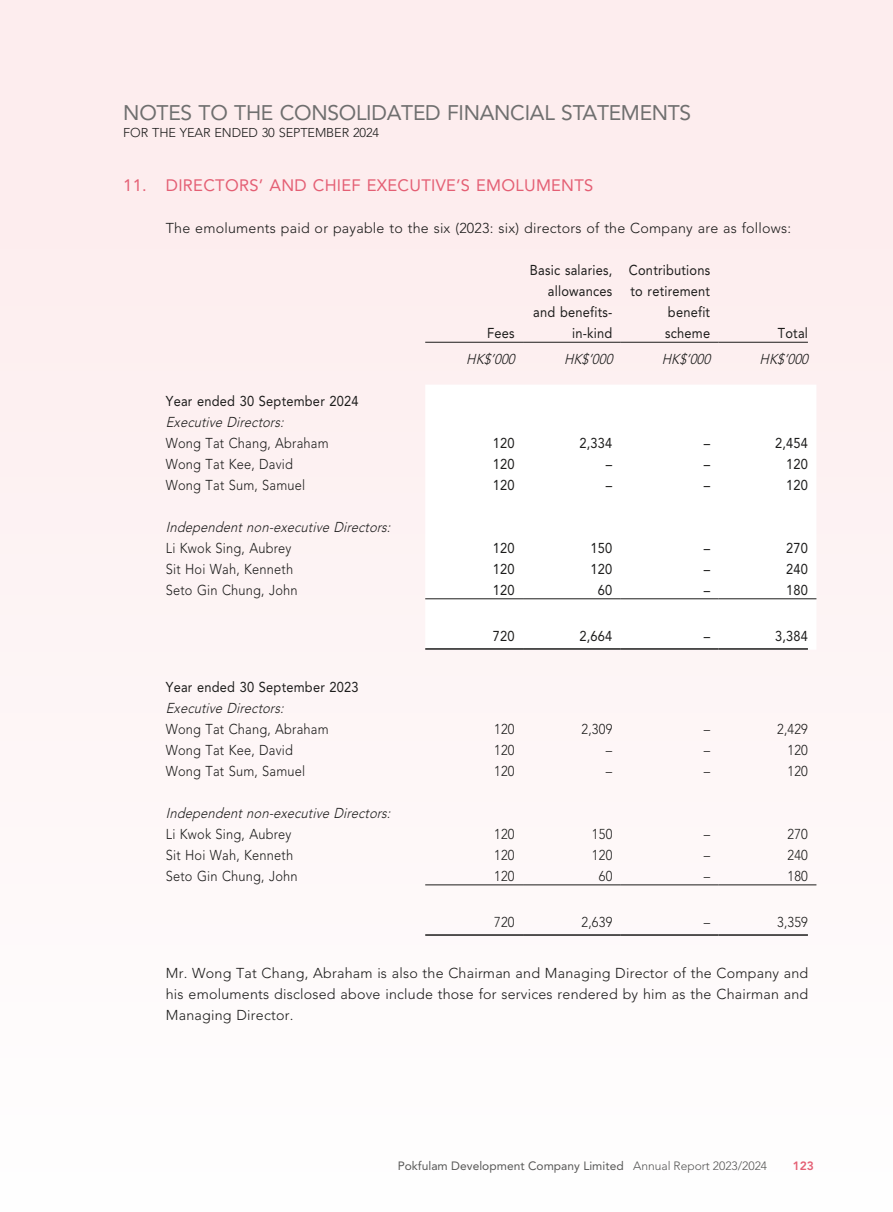
<style>
.page{position:relative;width:893px;height:1212px;background:#fef6f6}
.page>*{position:absolute;margin:0;border:0;box-sizing:border-box;transform-origin:0 0}
.t1{font:21px "Avenir LT Pro";letter-spacing:-.015em;color:#6f6f6f}
.t2{font:16.5px "Avenir LT Pro";letter-spacing:.015em;color:#e45f74}
.t3{font:300 14.25px "Avenir LT Pro";letter-spacing:.015em;color:#1c1c1b;scale:.9 1}
.t4{font:300 14.25px/21px "Avenir LT Pro";letter-spacing:.015em;color:#1c1c1b;text-align:justify}
.t5{font:14.25px/21px "Avenir LT Pro";letter-spacing:.015em;color:#1c1c1b;text-align:right;scale:.9 1}
.t6{font:italic 300 14.25px "Avenir LT Pro";color:#1c1c1b;scale:.9 1}
.t7{font:300 12.75px "Avenir LT Pro";letter-spacing:-.01em;color:#1c1c1b}
.t8{font:12px "Avenir LT Pro";color:#575756}
.t9{font:800 12px "Avenir LT Pro";color:#e45f74}
.s1{font-weight:300}
</style>
<div class="page">
<hr style="left:425px;top:342px;width:98px;height:1px;background:#1c1c1b">
<hr style="left:523px;top:342px;width:98px;height:1px;background:#1c1c1b">
<hr style="left:621px;top:342px;width:98px;height:1px;background:#1c1c1b">
<hr style="left:719px;top:342px;width:89px;height:1px;background:#1c1c1b">
<hr style="left:425px;top:598px;width:98px;height:1px;background:#1c1c1b">
<hr style="left:523px;top:598px;width:98px;height:1px;background:#1c1c1b">
<hr style="left:621px;top:598px;width:98px;height:1px;background:#1c1c1b">
<hr style="left:719px;top:598px;width:97px;height:1px;background:#1c1c1b">
<hr style="left:425px;top:648px;width:98px;height:2px;background:#1c1c1b">
<hr style="left:523px;top:648px;width:98px;height:2px;background:#1c1c1b">
<hr style="left:621px;top:648px;width:98px;height:2px;background:#1c1c1b">
<hr style="left:719px;top:648px;width:89px;height:2px;background:#1c1c1b">
<hr style="left:425px;top:884px;width:98px;height:1px;background:#1c1c1b">
<hr style="left:523px;top:884px;width:98px;height:1px;background:#1c1c1b">
<hr style="left:621px;top:884px;width:98px;height:1px;background:#1c1c1b">
<hr style="left:719px;top:884px;width:97px;height:1px;background:#1c1c1b">
<hr style="left:425px;top:934px;width:98px;height:2px;background:#1c1c1b">
<hr style="left:523px;top:934px;width:98px;height:2px;background:#1c1c1b">
<hr style="left:621px;top:934px;width:98px;height:2px;background:#1c1c1b">
<hr style="left:719px;top:934px;width:89px;height:2px;background:#1c1c1b">
<h1 class="t1" style="left:123px;top:100px;width:569px">NOTES TO THE CONSOLIDATED FINANCIAL STATEMENTS</h1>
<p class="t7" style="left:123px;top:125px;width:257px">FOR THE YEAR ENDED 30 SEPTEMBER 2024</p>
<p class="t2" style="left:123px;top:175px;width:472px">11. DIRECTORS’ AND CHIEF EXECUTIVE’S EMOLUMENTS</p>
<p class="t4" style="left:166px;top:218px;width:627px">The emoluments paid or payable to the six (2023: six) directors of the Company are as follows:</p>
<p class="t5" style="left:487px;top:323px;width:32px">Fees</p>
<p class="t5" style="left:530px;top:260px;width:93px">Basic salaries, allowances and benefits&shy;in-kind</p>
<p class="t5" style="left:629px;top:260px;width:92px">Contributions to retirement benefit scheme</p>
<p class="t5" style="left:778px;top:323px;width:35px">Total</p>
<p class="t6" style="left:466px;top:350px;width:60px">HK$’000</p>
<p class="t6" style="left:564px;top:350px;width:60px">HK$’000</p>
<p class="t6" style="left:662px;top:350px;width:60px">HK$’000</p>
<p class="t6" style="left:760px;top:350px;width:60px">HK$’000</p>
<p class="t5" style="left:166px;top:390px;width:216px">Year ended 30 September 2024</p>
<p class="t6" style="left:166px;top:413px;width:137px">Executive Directors:</p>
<p class="t3" style="left:166px;top:434px;width:182px">Wong Tat Chang, Abraham</p>
<p class="t5" style="left:493px;top:432px;width:26px">120</p>
<p class="t5" style="left:579px;top:432px;width:38px">2,334</p>
<p class="t5" style="left:704px;top:432px;width:9px">–</p>
<p class="t5" style="left:775px;top:432px;width:38px">2,454</p>
<p class="t3" style="left:166px;top:455px;width:143px">Wong Tat Kee, David</p>
<p class="t5" style="left:493px;top:453px;width:26px">120</p>
<p class="t5" style="left:606px;top:453px;width:9px">–</p>
<p class="t5" style="left:704px;top:453px;width:9px">–</p>
<p class="t5" style="left:786px;top:453px;width:26px">120</p>
<p class="t3" style="left:166px;top:476px;width:156px">Wong Tat Sum, Samuel</p>
<p class="t5" style="left:493px;top:474px;width:26px">120</p>
<p class="t5" style="left:606px;top:474px;width:9px">–</p>
<p class="t5" style="left:704px;top:474px;width:9px">–</p>
<p class="t5" style="left:786px;top:474px;width:26px">120</p>
<p class="t6" style="left:166px;top:518px;width:255px">Independentnon-executive Directors:</p>
<p class="t3" style="left:166px;top:539px;width:141px">Li Kwok Sing, Aubrey</p>
<p class="t5" style="left:493px;top:537px;width:26px">120</p>
<p class="t5" style="left:590px;top:537px;width:26px">150</p>
<p class="t5" style="left:704px;top:537px;width:9px">–</p>
<p class="t5" style="left:786px;top:537px;width:26px">270</p>
<p class="t3" style="left:166px;top:560px;width:143px">Sit Hoi Wah, Kenneth</p>
<p class="t5" style="left:493px;top:558px;width:26px">120</p>
<p class="t5" style="left:590px;top:558px;width:26px">120</p>
<p class="t5" style="left:704px;top:558px;width:9px">–</p>
<p class="t5" style="left:786px;top:558px;width:26px">240</p>
<p class="t3" style="left:166px;top:581px;width:148px">Seto Gin Chung, John</p>
<p class="t5" style="left:493px;top:579px;width:26px">120</p>
<p class="t5" style="left:598px;top:579px;width:18px">60</p>
<p class="t5" style="left:704px;top:579px;width:9px">–</p>
<p class="t5" style="left:786px;top:579px;width:26px">180</p>
<p class="t5" style="left:493px;top:626px;width:26px">720</p>
<p class="t5" style="left:579px;top:626px;width:38px">2,664</p>
<p class="t5" style="left:704px;top:626px;width:9px">–</p>
<p class="t5" style="left:775px;top:626px;width:38px">3,384</p>
<p class="t5" style="left:166px;top:676px;width:216px">Year ended 30 September 2023</p>
<p class="t6" style="left:166px;top:699px;width:137px">Executive Directors:</p>
<p class="t3" style="left:166px;top:720px;width:182px">Wong Tat Chang, Abraham</p>
<p class="t3" style="left:494px;top:720px;width:24px">120</p>
<p class="t3" style="left:581px;top:720px;width:36px">2,309</p>
<p class="t3" style="left:704px;top:720px;width:9px">–</p>
<p class="t3" style="left:777px;top:720px;width:36px">2,429</p>
<p class="t3" style="left:166px;top:741px;width:143px">Wong Tat Kee, David</p>
<p class="t3" style="left:494px;top:741px;width:24px">120</p>
<p class="t3" style="left:606px;top:741px;width:9px">–</p>
<p class="t3" style="left:704px;top:741px;width:9px">–</p>
<p class="t3" style="left:787px;top:741px;width:24px">120</p>
<p class="t3" style="left:166px;top:762px;width:156px">Wong Tat Sum, Samuel</p>
<p class="t3" style="left:494px;top:762px;width:24px">120</p>
<p class="t3" style="left:606px;top:762px;width:9px">–</p>
<p class="t3" style="left:704px;top:762px;width:9px">–</p>
<p class="t3" style="left:787px;top:762px;width:24px">120</p>
<p class="t6" style="left:166px;top:804px;width:255px">Independentnon-executive Directors:</p>
<p class="t3" style="left:166px;top:825px;width:141px">Li Kwok Sing, Aubrey</p>
<p class="t3" style="left:494px;top:825px;width:24px">120</p>
<p class="t3" style="left:592px;top:825px;width:24px">150</p>
<p class="t3" style="left:704px;top:825px;width:9px">–</p>
<p class="t3" style="left:787px;top:825px;width:24px">270</p>
<p class="t3" style="left:166px;top:846px;width:143px">Sit Hoi Wah, Kenneth</p>
<p class="t3" style="left:494px;top:846px;width:24px">120</p>
<p class="t3" style="left:592px;top:846px;width:24px">120</p>
<p class="t3" style="left:704px;top:846px;width:9px">–</p>
<p class="t3" style="left:787px;top:846px;width:24px">240</p>
<p class="t3" style="left:166px;top:867px;width:148px">Seto Gin Chung, John</p>
<p class="t3" style="left:494px;top:867px;width:24px">120</p>
<p class="t3" style="left:599px;top:867px;width:17px">60</p>
<p class="t3" style="left:704px;top:867px;width:9px">–</p>
<p class="t3" style="left:787px;top:867px;width:24px">180</p>
<p class="t3" style="left:494px;top:914px;width:24px">720</p>
<p class="t3" style="left:581px;top:914px;width:36px">2,639</p>
<p class="t3" style="left:704px;top:914px;width:9px">–</p>
<p class="t3" style="left:777px;top:914px;width:36px">3,359</p>
<p class="t4" style="left:166px;top:962px;width:644px">Mr. Wong Tat Chang, Abraham is also the Chairman and Managing Director of the Company and his emoluments disclosed above include those for services rendered by him as the Chairman and Managing Director.</p>
<p class="t8" style="left:398px;top:1158px;width:371px">Pokfulam Development Company Limited <span class="s1">Annual Report 2023/2024</span></p>
<p class="t9" style="left:793px;top:1158px;width:23px">123</p>
</div>
